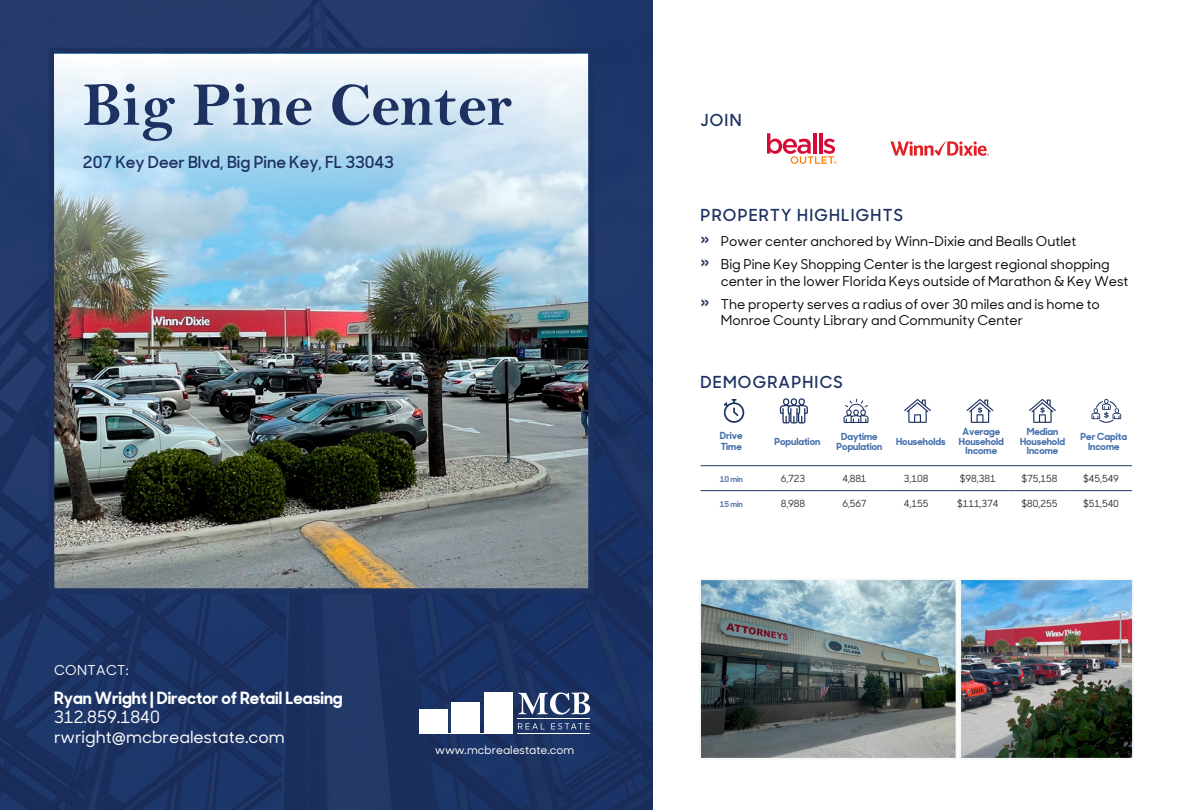
<style>
.page{position:relative;width:1188px;height:810px;background:#fff}
.page>*{position:absolute;margin:0;border:0;box-sizing:border-box;transform-origin:0 0}
.t1{font:61.65px "Bell MT Bold";color:#1e3262}
.t2{font:500 16.8px/19.5px "Sharp Sans Disp No 1";color:#fff}
.t3{font:700 16.8px "Sharp Sans Disp No 1";color:#fff}
.t4{font:600 16.5px "Sharp Sans Disp No 1";letter-spacing:.075em;color:#1e3262}
.t5{font:600 16.5px "Sharp Sans Disp No 1";color:#1e3262}
.t6{font:500 13.5px/23.2px "Sharp Sans Disp No 1";color:#0d0606}
.t7{font:500 13.5px "Sharp Sans Disp No 1";letter-spacing:.03em;color:#fff}
.t8{font:500 11.4px "Sharp Sans Disp No 1";color:#fff}
.t9{font:700 9.75px/9.8px "Sharp Sans Disp No 1";color:#436eac;text-align:center}
.t10{font:500 9.75px "Sharp Sans Disp No 1";letter-spacing:-.01em;color:#352f2f}
.t11{font:700 8.1px "Sharp Sans Disp No 1";letter-spacing:-.02em;color:#5f7db5}
.s1{font-family:"Nimbus San";font-weight:400;font-size:22.5px;color:#1e3262}
</style>
<div class="page">
<hr style="left:701px;top:465px;width:61px;height:1px;background:#1e3262">
<hr style="left:762px;top:465px;width:62px;height:1px;background:#1e3262">
<hr style="left:824px;top:465px;width:61px;height:1px;background:#1e3262">
<hr style="left:885px;top:465px;width:62px;height:1px;background:#1e3262">
<hr style="left:947px;top:465px;width:62px;height:1px;background:#1e3262">
<hr style="left:1009px;top:465px;width:61px;height:1px;background:#1e3262">
<hr style="left:1070px;top:465px;width:62px;height:1px;background:#1e3262">
<hr style="left:701px;top:490px;width:61px;height:1px;background:#1e3262">
<hr style="left:762px;top:490px;width:62px;height:1px;background:#1e3262">
<hr style="left:824px;top:490px;width:61px;height:1px;background:#1e3262">
<hr style="left:885px;top:490px;width:62px;height:1px;background:#1e3262">
<hr style="left:947px;top:490px;width:62px;height:1px;background:#1e3262">
<hr style="left:1009px;top:490px;width:61px;height:1px;background:#1e3262">
<hr style="left:1070px;top:490px;width:62px;height:1px;background:#1e3262">
<svg style="left:723px;top:399px;width:22px;height:24px"></svg>
<svg style="left:844px;top:399px;width:25px;height:24px"></svg>
<svg style="left:1029px;top:399px;width:27px;height:24px"></svg>
<svg style="left:966px;top:399px;width:27px;height:24px"></svg>
<svg style="left:904px;top:399px;width:27px;height:24px"></svg>
<svg style="left:1091px;top:399px;width:30px;height:24px"></svg>
<svg style="left:780px;top:398px;width:28px;height:25px"></svg>
<img style="left:702px;top:581px;width:253px;height:176px">
<div style="left:699px;top:578px;width:259px;height:182px;border:2px solid #f6f7f7"></div>
<img style="left:962px;top:581px;width:169px;height:176px">
<div style="left:959px;top:578px;width:175px;height:182px;border:2px solid #f6f7f7"></div>
<img style="left:0;top:0;width:652px;height:810px">
<img style="left:56px;top:343px;width:531px;height:244px">
<div style="left:49px;top:48px;width:545px;height:546px;border:6px solid #1e3262"></div>
<img style="left:54px;top:54px;width:534px;height:289px">
<div style="left:452px;top:702px;width:28px;height:32px;background:#fff"></div>
<div style="left:419px;top:710px;width:29px;height:24px;background:#fff"></div>
<div style="left:484px;top:692px;width:28px;height:42px;background:#fff"></div>
<hr style="left:419px;top:733px;width:93px;height:1px;background:#fff">
<svg style="left:518px;top:692px;width:72px;height:23px"></svg>
<svg style="left:518px;top:723px;width:26px;height:6px"></svg>
<svg style="left:551px;top:723px;width:39px;height:7px"></svg>
<hr style="left:517px;top:718px;width:73px;height:1px;background:#fff">
<hr style="left:517px;top:733px;width:73px;height:1px;background:#fff">
<svg style="left:767px;top:133px;width:70px;height:31px"></svg>
<svg style="left:890px;top:141px;width:99px;height:15px"></svg>
<h1 class="t1" style="left:83px;top:68px;width:430px">Big Pine Center</h1>
<p class="t5" style="left:83px;top:149px;width:312px">207 Key Deer Blvd, Big Pine Key, FL 33043</p>
<p class="t7" style="left:54px;top:660px;width:76px">CONTACT:</p>
<p class="t3" style="left:54px;top:684px;width:290px">Ryan Wright | Director of Retail Leasing</p>
<p class="t2" style="left:54px;top:707px;width:232px">312.859.1840 rwright@mcbrealestate.com</p>
<p class="t8" style="left:435px;top:741px;width:141px">www.mcbrealestate.com</p>
<p class="t4" style="left:701px;top:107px;width:42px">JOIN</p>
<p class="t4" style="left:701px;top:202px;width:204px">PROPERTY HIGHLIGHTS</p>
<p class="t6" style="left:701px;top:229px;width:411px"><span class="s1">»</span> Power center anchored by Winn-Dixie and Bealls Outlet<br><span class="s1">»</span> Big Pine Key Shopping Center is the largest regional shopping</p>
<p class="t6" style="left:701px;top:269px;width:429px;text-indent:20px">center in the lower Florida Keys outside of Marathon &amp; Key West <span class="s1">»</span> The property serves a radius of over 30 miles and is home to</p>
<p class="t6" style="left:721px;top:308px;width:304px">Monroe County Library and Community Center</p>
<p class="t4" style="left:701px;top:369px;width:144px">DEMOGRAPHICS</p>
<p class="t9" style="left:720px;top:429px;width:24px;line-height:11.4px;text-align:left">Drive<br>Time</p>
<p class="t9" style="left:775px;top:435px;width:47px">Population</p>
<p class="t9" style="left:837px;top:431px;width:47px">Daytime<br>Population</p>
<p class="t9" style="left:896px;top:435px;width:51px">Households</p>
<p class="t9" style="left:959px;top:426px;width:47px">Average<br>Household<br>Income</p>
<p class="t9" style="left:1020px;top:426px;width:47px">Median<br>Household<br>Income</p>
<p class="t9" style="left:1081px;top:431px;width:48px">Per Capita<br>Income</p>
<p class="t11" style="left:720px;top:473px;width:25px">10 min</p>
<p class="t10" style="left:781px;top:471px;width:26px">6,723</p>
<p class="t10" style="left:843px;top:471px;width:26px">4,881</p>
<p class="t10" style="left:904px;top:471px;width:26px">3,108</p>
<p class="t10" style="left:960px;top:471px;width:37px">$98,381</p>
<p class="t10" style="left:1022px;top:471px;width:37px">$75,158</p>
<p class="t10" style="left:1083px;top:471px;width:37px">$45,549</p>
<p class="t11" style="left:720px;top:498px;width:25px">15 min</p>
<p class="t10" style="left:781px;top:496px;width:26px">8,988</p>
<p class="t10" style="left:843px;top:496px;width:26px">6,567</p>
<p class="t10" style="left:904px;top:496px;width:26px">4,155</p>
<p class="t10" style="left:957px;top:496px;width:43px">$111,374</p>
<p class="t10" style="left:1022px;top:496px;width:37px">$80,255</p>
<p class="t10" style="left:1083px;top:496px;width:37px">$51,540</p>
</div>
